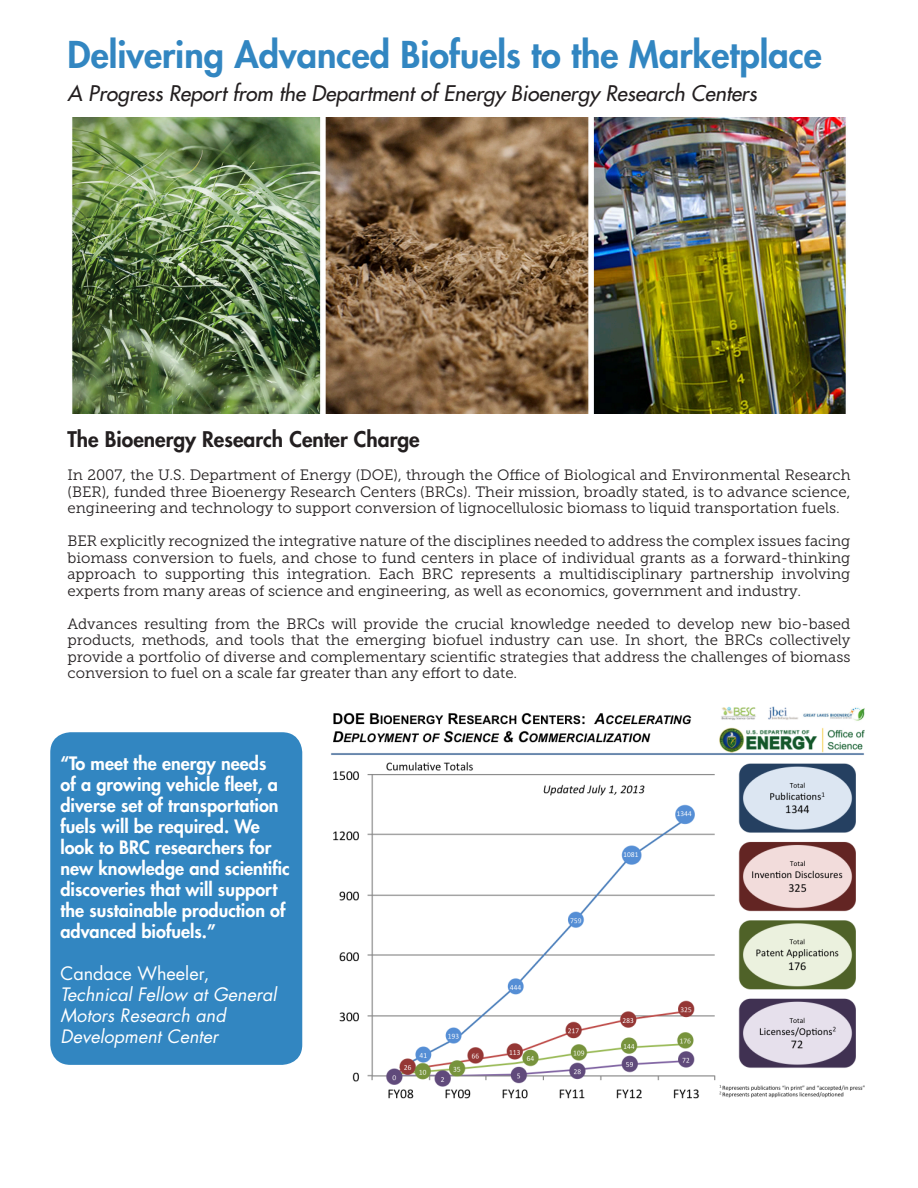
<style>
.page{position:relative;width:918px;height:1188px;background:#fff}
.page>*{position:absolute;margin:0;border:0;box-sizing:border-box;transform-origin:0 0}
.t1{font:800 36px "Futura Std";color:#3286c1}
.t2{font:italic 500 21px "Futura Std";color:#231f20}
.t3{font:800 21px "Futura Std";color:#231f20}
.Quotes{font:800 18px/21px "Futura Std";color:#fff}
.Quote_Source{font:italic 18px/21px "Futura Std";color:#fff}
.Quote_Source-2{font:18px "Futura Std";color:#fff}
.t4{font:15px/16.5px "Museo Slab 300";color:#231f20;text-align:justify}
</style>
<div class="page">
<img style="left:72px;top:117px;width:774px;height:297px">
<div style="left:50px;top:732px;width:252px;height:333px;background:#3286c1;border-radius:20px"></div>
<img style="left:331px;top:706px;width:534px;height:393px">
<p class="t1" style="left:68px;top:31px;width:756px">Delivering Advanced Biofuels to the Marketplace</p>
<p class="t2" style="left:68px;top:80px;width:691px">A Progress Report from the Department of Energy Bioenergy Research Centers</p>
<p class="t3" style="left:68px;top:426px;width:354px">The Bioenergy Research Center Charge</p>
<p class="t4" style="left:68px;top:467px;width:785px">In 2007, the U.S. Department of Energy (DOE), through the Office of Biological and Environmental Research (BER), funded three Bioenergy Research Centers (BRCs). Their mission, broadly stated, is to advance science, engineering and technology to support conversion of lignocellulosic biomass to liquid transportation fuels.</p>
<p class="t4" style="left:68px;top:533px;width:785px">BER explicitly recognized the integrative nature of the disciplines needed to address the complex issues facing biomass conversion to fuels, and chose to fund centers in place of individual grants as a forward-thinking approach to supporting this integration. Each BRC represents a multidisciplinary partnership involving experts from many areas of science and engineering, as well as economics, government and industry.</p>
<p class="t4" style="left:68px;top:615px;width:785px">Advances resulting from the BRCs will provide the crucial knowledge needed to develop new bio-based products, methods, and tools that the emerging biofuel industry can use. In short, the BRCs collectively provide a portfolio of diverse and complementary scientific strategies that address the challenges of biomass conversion to fuel on a scale far greater than any effort to date.</p>
<p class="Quotes" style="left:60px;top:753px;width:231px">“To meet the energy needs<br>of a growing vehicle fleet, a diverse set of transportation fuels will be required. We look to BRC researchers for new knowledge and scientific discoveries that will support the sustainable production of advanced biofuels.”</p>
<p class="Quote_Source-2" style="left:60px;top:962px;width:150px">Candace Wheeler,</p>
<p class="Quote_Source" style="left:60px;top:984px;width:218px">Technical Fellow at General<br>Motors Research and<br>Development Center</p>
</div>
